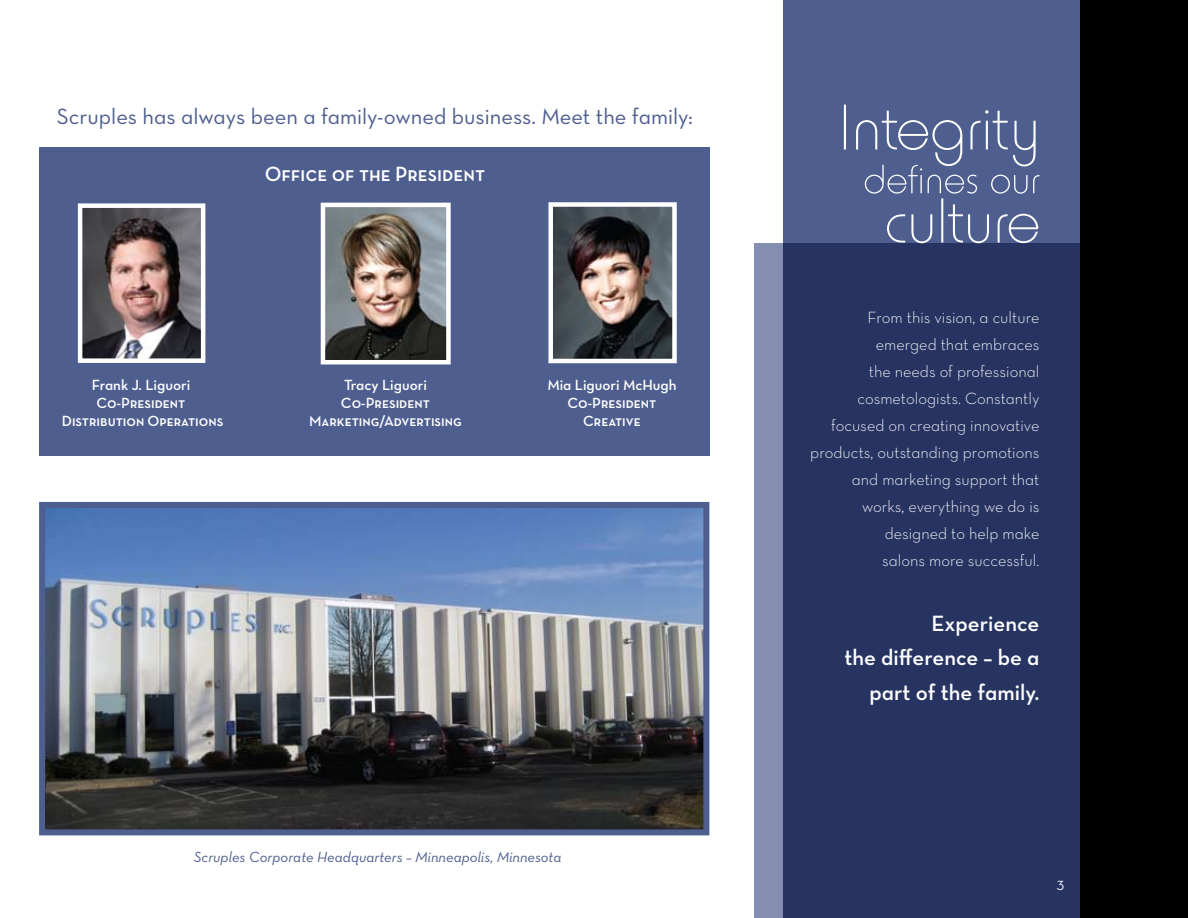
<style>
.page{position:relative;width:1188px;height:918px;background:#fff}
.page>*{position:absolute;margin:0;border:0;box-sizing:border-box;transform-origin:0 0}
.t1{font:22.5px "Neutra Text Book Alt";color:#4e5e8e}
.t2{font:22.5px/34.5px "Neutra Text Demi Alt";color:#fff;text-align:right}
.t3{font:21px "Neutra Text Demi SC Alt";color:#fff}
.t4{font:16.5px/27px "Neutra Text Light Alt";color:#fff;text-align:right}
.t5{font:15px "Neutra Text Demi SC";color:#fff}
.t6{font:15px "Neutra Text Book Italic Alt";color:#4e5e8e}
.t7{font:15px "Neutra Text Demi Alt";color:#fff}
.t8{font:13.5px "Neutra Text Book Fractions";color:#fff}
</style>
<div class="page">
<div style="left:1080px;top:0;width:108px;height:918px;background:#000"></div>
<div style="left:783px;top:0;width:297px;height:918px;background:#4e5e8e"></div>
<svg style="left:754px;top:243px;width:326px;height:675px;background:#2f3c68"></svg>
<svg style="left:844px;top:105px;width:196px;height:138px"></svg>
<img style="left:46px;top:509px;width:656px;height:319px">
<div style="left:39px;top:502px;width:670px;height:333px;border:6px solid #4e5e8e"></div>
<div style="left:39px;top:147px;width:671px;height:308px;background:#4e5e8e"></div>
<img style="left:553px;top:207px;width:119px;height:151px">
<div style="left:548px;top:202px;width:129px;height:161px;border:4px solid #fff"></div>
<img style="left:326px;top:208px;width:120px;height:151px">
<div style="left:321px;top:203px;width:130px;height:161px;border:4px solid #fff"></div>
<img style="left:83px;top:208px;width:117px;height:150px">
<div style="left:78px;top:203px;width:127px;height:160px;border:4px solid #fff"></div>
<h1 class="t1" style="left:57px;top:102px;width:637px">Scruples has always been a family-owned business. Meet the family:</h1>
<p class="t3" style="left:265px;top:161px;width:222px">Office of the President</p>
<p class="t7" style="left:92px;top:376px;width:100px">Frank J. Liguori</p>
<p class="t7" style="left:344px;top:376px;width:84px">Tracy Liguori</p>
<p class="t7" style="left:547px;top:376px;width:131px">Mia Liguori McHugh</p>
<p class="t5" style="left:96px;top:394px;width:90px">Co-President</p>
<p class="t5" style="left:341px;top:394px;width:90px">Co-President</p>
<p class="t5" style="left:567px;top:394px;width:90px">Co-President</p>
<p class="t5" style="left:62px;top:412px;width:163px">Distribution Operations</p>
<p class="t5" style="left:309px;top:412px;width:154px">Marketing/Advertising</p>
<p class="t5" style="left:583px;top:412px;width:59px">Creative</p>
<p class="t6" style="left:194px;top:848px;width:369px">Scruples Corporate Headquarters – Minneapolis, Minnesota</p>
<p class="t4" style="left:810px;top:304px;width:231px">From this vision, a culture emerged that embraces<br>the needs of professional cosmetologists. Constantly focused on creating innovative products, outstanding promotions and marketing support that works, everything we do is designed to help make<br>salons more successful.</p>
<h1 class="t2" style="left:844px;top:606px;width:197px">Experience<br>the difference – be a part of the family.</h1>
<p class="t8" style="left:1057px;top:879px;width:9px">3</p>
</div>
